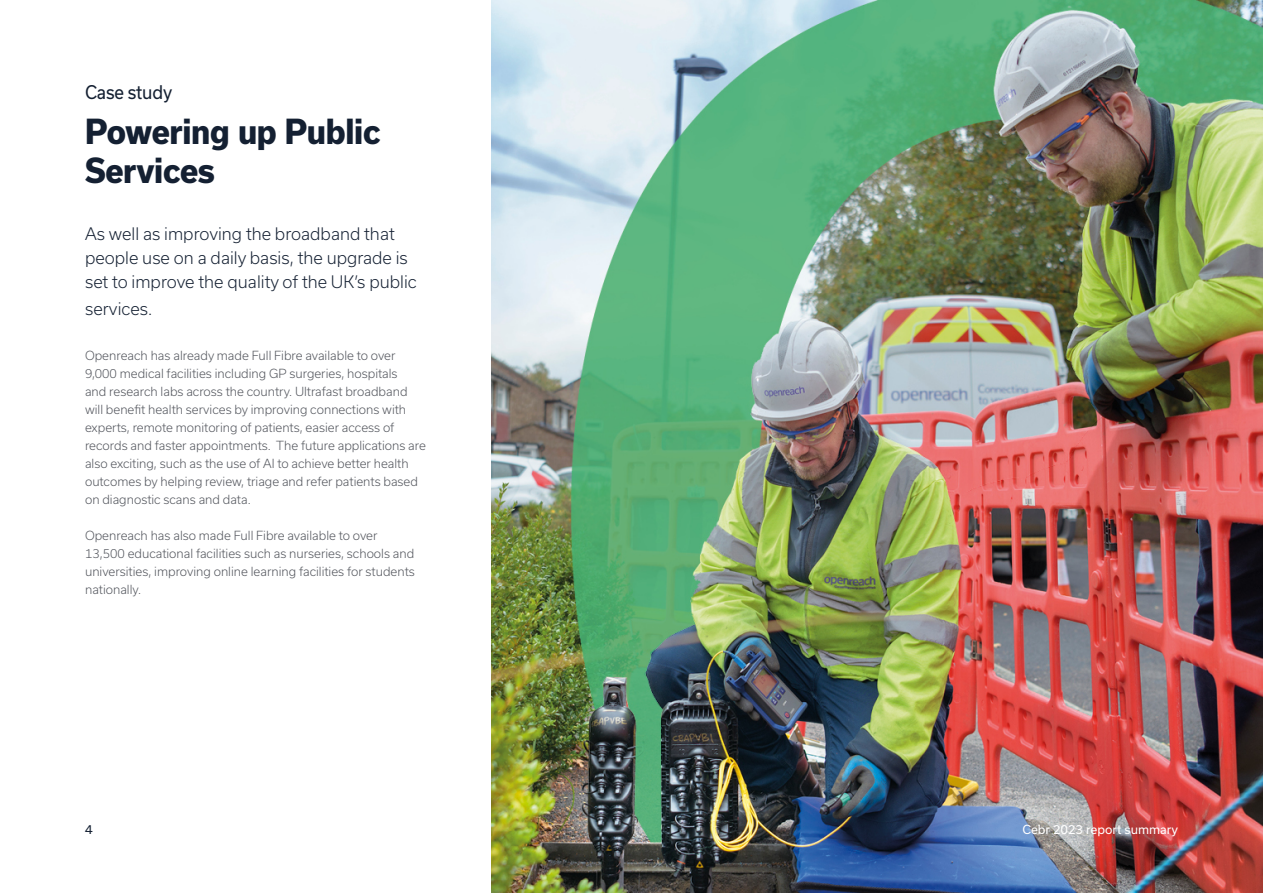
<style>
.page{position:relative;width:1263px;height:893px;background:#fff}
.page>*{position:absolute;margin:0;border:0;box-sizing:border-box;transform-origin:0 0}
.t1{font:800 33px/39px "Usual";letter-spacing:-.01em;color:#142032;scale:.93 1}
.t2{font:18px "Usual";letter-spacing:-.01em;color:#142032;scale:.93 1}
.t3{font:300 16.5px/24px "Usual";color:#142032}
.t4{font:300 12px/18px "Usual";color:#50535a}
.t5{font:12px "Usual";color:#fff}
.t6{font:12px "Usual";color:#142032}
</style>
<div class="page">
<img style="left:491px;top:0;width:772px;height:893px">
<h2 class="t2" style="left:85px;top:81px;width:95px">Case study</h2>
<h1 class="t1" style="left:85px;top:112px;width:319px">Powering up Public<br>Services</h1>
<h3 class="t3" style="left:85px;top:222px;width:333px">As well as improving the broadband that people use on a daily basis, the upgrade is set to improve the quality of the UK’s public</h3>
<h3 class="t3" style="left:85px;top:297px;width:69px">services.</h3>
<p class="t4" style="left:85px;top:346px;width:342px">Openreach has already made Full Fibre available to over 9,000 medical facilities including GP surgeries, hospitals<br>and research labs across the country. Ultrafast broadband will benefit health services by improving connections with experts, remote monitoring of patients, easier access of records and faster appointments. The future applications are also exciting, such as the use of AI to achieve better health outcomes by helping review, triage and refer patients based on diagnostic scans and data.</p>
<p class="t4" style="left:85px;top:526px;width:331px">Openreach has also made Full Fibre available to over 13,500 educational facilities such as nurseries, schools and universities, improving online learning facilities for students nationally.</p>
<p class="t6" style="left:85px;top:823px;width:9px">4</p>
<p class="t5" style="left:1022px;top:823px;width:157px">Cebr 2023 report summary</p>
</div>
